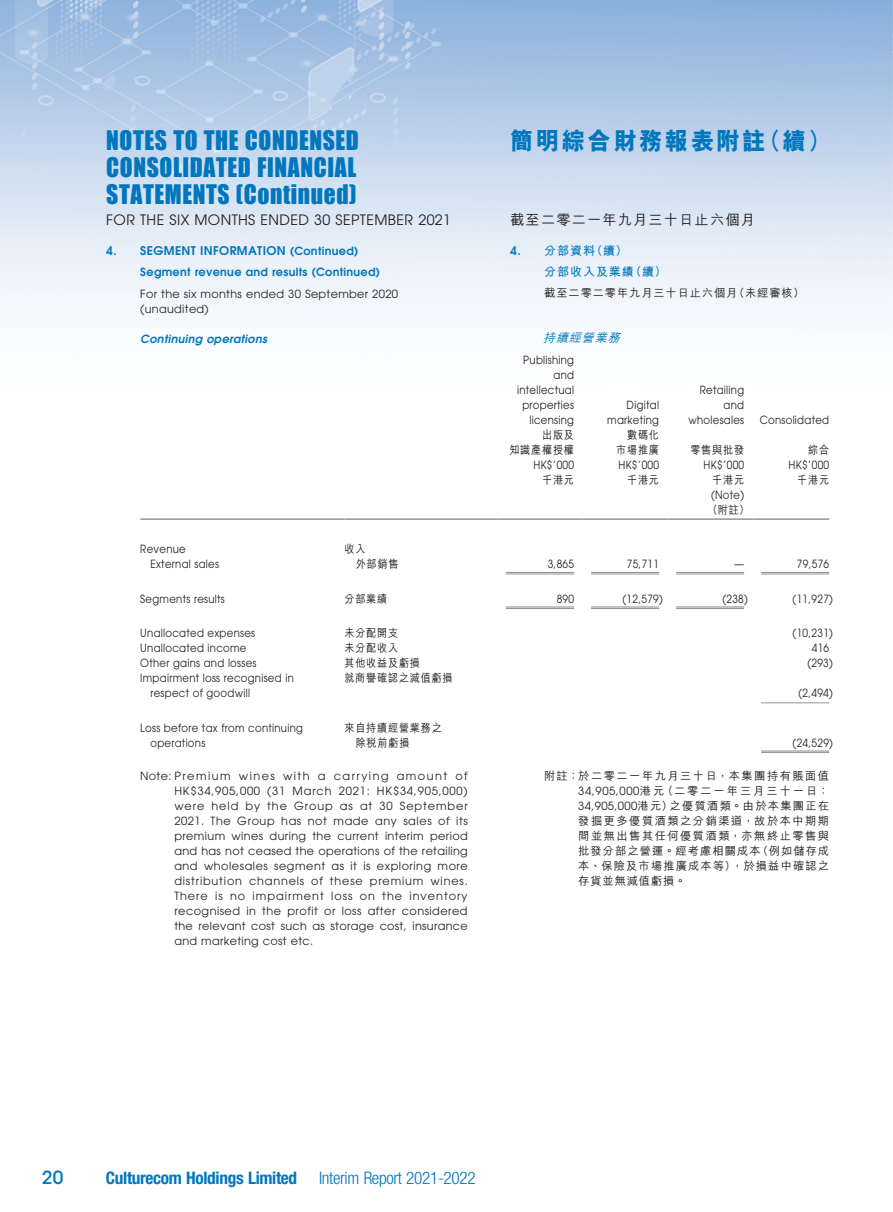
<style>
.page{position:relative;width:893px;height:1212px;background:#fff}
.page>*{position:absolute;margin:0;border:0;box-sizing:border-box;transform-origin:0 0}
.t1{font:24.75px/27px "Impact";letter-spacing:.025em;color:#0077bd;text-align:justify;scale:.95 1}
.t2{font:800 24.75px "M Hei HK";letter-spacing:.095em;color:#0077bd;scale:.95 1}
.t3{font:500 18px "ITC Avant Garde Std";color:#0077bd}
.t4{font:700 condensed 17.25px "Helvetica Neue LT Std";letter-spacing:-.02em;color:#0077bd}
.t5{font:300 condensed 17.25px "Helvetica Neue LT Std";letter-spacing:-.02em;color:#0077bd}
.t6{font:14.25px "Avant Garde";letter-spacing:.03em;color:#231f20}
.t7{font:500 14.25px "M Hei HK";letter-spacing:.08em;color:#231f20}
.t8{font:600 12px "Avant Garde";letter-spacing:.03em;color:#0077bd}
.t9{font:700 12px/21.3px "M Hei HK";letter-spacing:.08em;color:#0077bd}
.t10{font:italic 500 12px "M Hei HK";color:#0077bd}
.t11{font:11.25px/15px "Avant Garde";letter-spacing:.03em;color:#231f20}
.t12{font:11.25px/15px "Avant Garde";letter-spacing:.03em;color:#231f20;text-align:right;scale:.9 1}
.t13{font:500 11.25px/15px "M Hei HK";letter-spacing:.08em;color:#231f20;text-align:justify}
.t14{font:500 11.25px/15px "M Hei HK";letter-spacing:.08em;color:#231f20;text-align:right;scale:.9 1}
.t15{font:600 11.25px "Avant Garde";letter-spacing:.03em;color:#0077bd}
.t16{font:italic 600 11.25px "Avant Garde";letter-spacing:.03em;color:#0077bd}
.s1{font-size:11.25px}
.s2{font-family:"Avant Garde";font-weight:600}
.s3{font-family:"Avant Garde";font-weight:400}
</style>
<div class="page">
<img style="left:0;top:0;width:893px;height:753px">
<hr style="left:140px;top:518px;width:204px;height:2px;background:#939598">
<hr style="left:344px;top:518px;width:153px;height:2px;background:#939598">
<hr style="left:497px;top:518px;width:86px;height:2px;background:#939598">
<hr style="left:583px;top:518px;width:85px;height:2px;background:#939598">
<hr style="left:668px;top:518px;width:85px;height:2px;background:#939598">
<hr style="left:753px;top:518px;width:76px;height:2px;background:#939598">
<hr style="left:506px;top:572px;width:68px;height:1px;background:#939598">
<hr style="left:506px;top:574px;width:68px;height:1px;background:#939598">
<hr style="left:591px;top:572px;width:68px;height:1px;background:#939598">
<hr style="left:591px;top:574px;width:68px;height:1px;background:#939598">
<hr style="left:676px;top:572px;width:68px;height:1px;background:#939598">
<hr style="left:676px;top:574px;width:68px;height:1px;background:#939598">
<hr style="left:761px;top:572px;width:68px;height:1px;background:#939598">
<hr style="left:761px;top:574px;width:68px;height:1px;background:#939598">
<hr style="left:506px;top:606px;width:68px;height:1px;background:#939598">
<hr style="left:506px;top:608px;width:68px;height:1px;background:#939598">
<hr style="left:591px;top:606px;width:68px;height:1px;background:#939598">
<hr style="left:591px;top:608px;width:68px;height:1px;background:#939598">
<hr style="left:676px;top:606px;width:68px;height:1px;background:#939598">
<hr style="left:676px;top:608px;width:68px;height:1px;background:#939598">
<hr style="left:761px;top:702px;width:68px;height:1px;background:#939598">
<hr style="left:761px;top:750px;width:68px;height:1px;background:#939598">
<hr style="left:761px;top:752px;width:68px;height:1px;background:#939598">
<h1 class="t1" style="left:106px;top:126px;width:267px">NOTES TO THE CONDENSED CONSOLIDATED FINANCIAL STATEMENTS (Continued)</h1>
<p class="t6" style="left:106px;top:211px;width:346px">FOR THE SIX MONTHS ENDED 30 SEPTEMBER 2021</p>
<p class="t8" style="left:106px;top:242px;width:254px">4. SEGMENT INFORMATION <span class="s1">(Continued)</span></p>
<p class="t15" style="left:140px;top:265px;width:241px">Segment revenue and results (Continued)</p>
<p class="t11" style="left:140px;top:286px;width:259px">For the six months ended 30 September 2020 (unaudited)</p>
<p class="t16" style="left:140px;top:331px;width:128px">Continuing operations</p>
<h1 class="t2" style="left:510px;top:124px;width:339px">簡明綜合財務報表附註（續）</h1>
<p class="t7" style="left:510px;top:209px;width:246px">截至二零二一年九月三十日止六個月</p>
<p class="t9" style="left:544px;top:239px;width:124px;text-indent:-34px"><span class="s2">4.</span> 分部資料（續）<br>分部收入及業績（續）</p>
<p class="t13" style="left:544px;top:285px;width:262px">截至二零二零年九月三十日止六個月（未經審核）</p>
<p class="t10" style="left:543px;top:329px;width:82px">持續經營業務</p>
<p class="t12" style="left:517px;top:352px;width:65px">Publishing and intellectual properties licensing</p>
<p class="t12" style="left:607px;top:397px;width:59px">Digital marketing</p>
<p class="t14" style="left:509px;top:426px;width:73px">出版及<br>知識產權授權</p>
<p class="t14" style="left:616px;top:426px;width:49px">數碼化市場推廣</p>
<p class="t12" style="left:688px;top:382px;width:63px">Retailing and wholesales</p>
<p class="t12" style="left:760px;top:412px;width:79px">Consolidated</p>
<p class="t14" style="left:690px;top:441px;width:61px">零售與批發</p>
<p class="t14" style="left:808px;top:441px;width:25px">綜合</p>
<p class="t12" style="left:533px;top:457px;width:47px">HK$’000</p>
<p class="t12" style="left:618px;top:457px;width:47px">HK$’000</p>
<p class="t12" style="left:704px;top:457px;width:47px">HK$’000</p>
<p class="t12" style="left:789px;top:457px;width:47px">HK$’000</p>
<p class="t14" style="left:542px;top:471px;width:37px">千港元</p>
<p class="t14" style="left:627px;top:471px;width:37px">千港元</p>
<p class="t14" style="left:712px;top:471px;width:37px">千港元</p>
<p class="t14" style="left:797px;top:471px;width:37px">千港元</p>
<p class="t12" style="left:711px;top:487px;width:38px">(Note)</p>
<p class="t14" style="left:707px;top:501px;width:48px">（附註）</p>
<p class="t12" style="left:140px;top:542px;width:52px">Revenue</p>
<p class="t14" style="left:344px;top:541px;width:25px">收入</p>
<p class="t12" style="left:150px;top:556px;width:78px">External sales</p>
<p class="t14" style="left:356px;top:556px;width:49px">外部銷售</p>
<p class="t12" style="left:548px;top:556px;width:31px">3,865</p>
<p class="t12" style="left:627px;top:556px;width:37px">75,711</p>
<p class="t12" style="left:734px;top:556px;width:13px">—</p>
<p class="t12" style="left:797px;top:556px;width:37px">79,576</p>
<p class="t12" style="left:140px;top:591px;width:95px">Segments results</p>
<p class="t14" style="left:344px;top:590px;width:49px">分部業績</p>
<p class="t12" style="left:557px;top:591px;width:21px">890</p>
<p class="t12" style="left:623px;top:591px;width:46px">(12,579)</p>
<p class="t12" style="left:722px;top:591px;width:30px">(238)</p>
<p class="t12" style="left:793px;top:591px;width:46px">(11,927)</p>
<p class="t12" style="left:140px;top:626px;width:129px">Unallocated expenses</p>
<p class="t14" style="left:344px;top:625px;width:61px">未分配開支</p>
<p class="t12" style="left:793px;top:626px;width:46px">(10,231)</p>
<p class="t12" style="left:140px;top:640px;width:119px">Unallocated income</p>
<p class="t14" style="left:344px;top:640px;width:61px">未分配收入</p>
<p class="t12" style="left:812px;top:640px;width:21px">416</p>
<p class="t12" style="left:140px;top:655px;width:131px">Other gains and losses</p>
<p class="t14" style="left:344px;top:655px;width:86px">其他收益及虧損</p>
<p class="t12" style="left:807px;top:655px;width:30px">(293)</p>
<p class="t12" style="left:150px;top:671px;width:161px;text-align:left;text-indent:-10px">Impairment loss recognised in respect of goodwill</p>
<p class="t14" style="left:344px;top:670px;width:122px">就商譽確認之減值虧損</p>
<p class="t12" style="left:798px;top:686px;width:40px">(2,494)</p>
<p class="t12" style="left:150px;top:720px;width:171px;text-align:left;text-indent:-10px">Loss before tax from continuing operations</p>
<p class="t14" style="left:356px;top:719px;width:97px;text-align:left;text-indent:-11px">來自持續經營業務之除稅前虧損</p>
<p class="t11" style="left:174px;top:768px;width:295px;text-align:justify;text-indent:-34px">Note: Premium wines with a carrying amount of HK$34,905,000 (31 March 2021: HK$34,905,000) were held by the Group as at 30 September 2021. The Group has not made any sales of its premium wines during the current interim period and has not ceased the operations of the retailing and wholesales segment as it is exploring more distribution channels of these premium wines.<br>There is no impairment loss on the inventory recognised in the profit or loss after considered the relevant cost such as storage cost, insurance and marketing cost etc.</p>
<p class="t12" style="left:793px;top:735px;width:46px">(24,529)</p>
<p class="t13" style="left:578px;top:767px;width:252px;text-indent:-34px">附註：於二零二一年九月三十日，本集團持有賬面值<span class="s3">34,905,000</span>港元（二零二一年三月三十一日：<span class="s3">34,905,000</span>港元）之優質酒類。由於本集團正在發掘更多優質酒類之分銷渠道，故於本中期期間並無出售其任何優質酒類，亦無終止零售與批發分部之營運。經考慮相關成本（例如儲存成本、保險及市場推廣成本等），於損益中確認之存貨並無減值虧損。</p>
<h2 class="t3" style="left:42px;top:1167px;width:23px">20</h2>
<h3 class="t4" style="left:106px;top:1167px;width:193px">Culturecom Holdings Limited</h3>
<h3 class="t5" style="left:319px;top:1168px;width:158px">Interim Report 2021-2022</h3>
</div>
